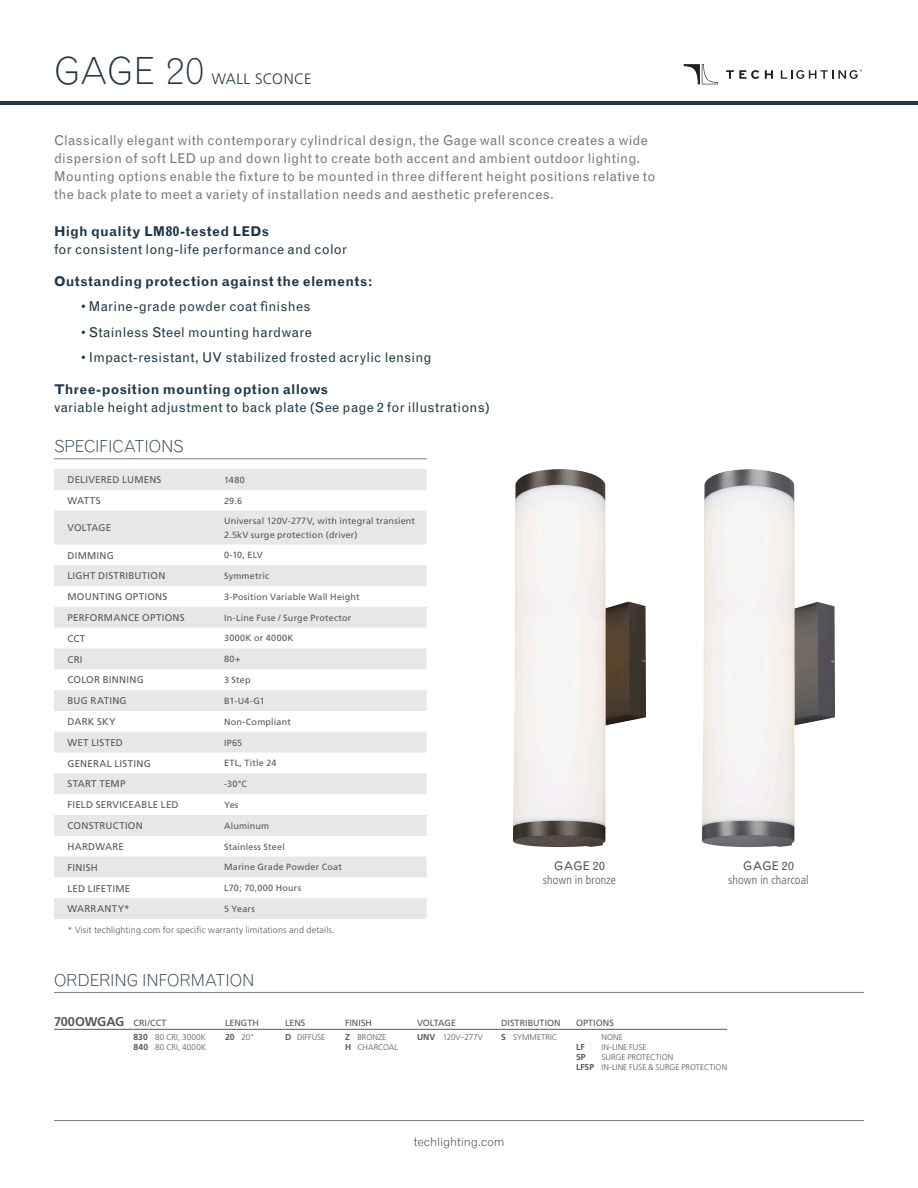
<style>
.page{position:relative;width:918px;height:1188px;background:#fff}
.page>*{position:absolute;margin:0;border:0;box-sizing:border-box;transform-origin:0 0}
.t1{font:300 37.5px "Grotesque";color:#203746}
.Spec_Header{font:300 16.5px "Grotesque";letter-spacing:-.015em;color:#203746}
.t2{font:300 15px "Frutiger";letter-spacing:.025em;color:#203746}
.t3{font:13.5px/18px "Grotesque";letter-spacing:.02em;color:#76787b}
.t4{font:13.5px/18px "Grotesque";letter-spacing:.02em;color:#203746}
.t5{font:700 13.5px "Grotesque";letter-spacing:.02em;color:#203746}
.Product_Options_Head{font:700 12.75px "Frutiger";letter-spacing:-.02em;color:#57585a}
.Product_Detail{font:300 condensed 12px "Frutiger";letter-spacing:.01em;color:#57585a}
.t6{font:300 12px "Grotesque";letter-spacing:-.01em;color:#231f20}
.Product{font:12px "Grotesque";letter-spacing:-.005em;color:#57585a}
.t7{font:9.75px "Frutiger";letter-spacing:.025em;color:#57585a}
.t8{font:9.75px "Frutiger";color:#57585a}
.Product_Options_Head-2{font:9px/13.5px "Frutiger";letter-spacing:.02em;color:#57585a}
.t9{font:300 9px "Frutiger";letter-spacing:.015em;color:#57585a}
.Product_Options_Head-3{font:9px "Frutiger";letter-spacing:.045em;color:#57585a}
.Product_Options_Head-4{font:9px "Frutiger";letter-spacing:-.02em;color:#57585a}
.Product_Options{font:700 8.7px "Frutiger";color:#57585a}
.Product_Options-2{font:300 8.25px "Frutiger";letter-spacing:.005em;color:#57585a}
.Product_Options-3{font:300 8.25px "Frutiger";letter-spacing:-.025em;color:#57585a}
.s1{font-weight:700}
.s2{font-weight:700;font-size:8.7px}
</style>
<div class="page">
<svg style="left:726px;top:70px;width:33px;height:9px"></svg>
<svg style="left:765px;top:70px;width:8px;height:9px"></svg>
<svg style="left:781px;top:70px;width:81px;height:9px"></svg>
<svg style="left:684px;top:64px;width:34px;height:20px"></svg>
<hr style="left:0;top:101px;width:918px;height:4px;background:#203746">
<hr style="left:54px;top:1120px;width:810px;height:1px;background:#808285">
<img style="left:702px;top:469px;width:133px;height:378px">
<img style="left:513px;top:469px;width:133px;height:378px">
<hr style="left:54px;top:992px;width:810px;height:1px;background:#808285">
<hr style="left:54px;top:1029px;width:80px;height:1px;background:#57585a">
<hr style="left:134px;top:1029px;width:91px;height:1px;background:#57585a">
<hr style="left:225px;top:1029px;width:60px;height:1px;background:#57585a">
<hr style="left:285px;top:1029px;width:60px;height:1px;background:#57585a">
<hr style="left:345px;top:1029px;width:72px;height:1px;background:#57585a">
<hr style="left:417px;top:1029px;width:84px;height:1px;background:#57585a">
<hr style="left:501px;top:1029px;width:75px;height:1px;background:#57585a">
<hr style="left:576px;top:1029px;width:151px;height:1px;background:#57585a">
<svg style="left:54px;top:469px;width:373px;height:450px;fill:#e6e7e9"></svg>
<hr style="left:54px;top:459px;width:373px;height:1px;background:#808285">
<p class="t1" style="left:54px;top:48px;width:151px">GAGE 20</p>
<p class="t2" style="left:212px;top:70px;width:101px">WALL SCONCE</p>
<p class="t3" style="left:54px;top:132px;width:603px">Classically elegant with contemporary cylindrical design, the Gage wall sconce creates a wide dispersion of soft LED up and down light to create both accent and ambient outdoor lighting.<br>Mounting options enable the fixture to be mounted in three different height positions relative to the back plate to meet a variety of installation needs and aesthetic preferences.</p>
<p class="t4" style="left:54px;top:223px;width:295px"><span class="s1">High quality LM80-tested LEDs<br></span>for consistent long-life performance and color</p>
<p class="t5" style="left:54px;top:273px;width:320px">Outstanding protection against the elements:</p>
<p class="t4" style="left:81px;top:298px;width:231px">• Marine-grade powder coat finishes</p>
<p class="t4" style="left:81px;top:323px;width:232px">• Stainless Steel mounting hardware</p>
<p class="t4" style="left:81px;top:349px;width:352px">• Impact-resistant, UV stabilized frosted acrylic lensing</p>
<p class="t4" style="left:54px;top:380px;width:438px"><span class="s1">Three-position mounting option allows<br></span>variable height adjustment to back plate (See page 2 for illustrations)</p>
<p class="Spec_Header" style="left:54px;top:436px;width:131px">SPECIFICATIONS</p>
<p class="t7" style="left:68px;top:474px;width:96px">DELIVERED LUMENS</p>
<p class="Product_Options_Head-2" style="left:224px;top:473px;width:22px">1480</p>
<p class="t7" style="left:68px;top:495px;width:35px">WATTS</p>
<p class="Product_Options_Head-2" style="left:224px;top:494px;width:20px">29.6</p>
<p class="t8" style="left:68px;top:522px;width:45px">VOLTAGE</p>
<p class="Product_Options_Head-2" style="left:224px;top:514px;width:193px">Universal 120V-277V, with integral transient<br>2.5kV surge protection (driver)</p>
<p class="t7" style="left:68px;top:549px;width:48px">DIMMING</p>
<p class="Product_Options_Head-2" style="left:224px;top:548px;width:40px">0-10, ELV</p>
<p class="t7" style="left:68px;top:570px;width:99px">LIGHT DISTRIBUTION</p>
<p class="Product_Options_Head-2" style="left:224px;top:569px;width:47px">Symmetric</p>
<p class="t7" style="left:68px;top:591px;width:101px">MOUNTING OPTIONS</p>
<p class="Product_Options_Head-2" style="left:224px;top:590px;width:137px">3-Position Variable Wall Height</p>
<p class="t7" style="left:68px;top:612px;width:119px">PERFORMANCE OPTIONS</p>
<p class="Product_Options_Head-2" style="left:224px;top:611px;width:129px">In-Line Fuse / Surge Protector</p>
<p class="t7" style="left:68px;top:633px;width:19px">CCT</p>
<p class="Product_Options_Head-3" style="left:224px;top:633px;width:71px">3000K or 4000K</p>
<p class="t7" style="left:68px;top:653px;width:17px">CRI</p>
<p class="Product_Options_Head-2" style="left:224px;top:652px;width:18px">80+</p>
<p class="t7" style="left:68px;top:674px;width:78px">COLOR BINNING</p>
<p class="Product_Options_Head-2" style="left:224px;top:673px;width:28px">3 Step</p>
<p class="t7" style="left:68px;top:695px;width:61px">BUG RATING</p>
<p class="Product_Options_Head-2" style="left:224px;top:694px;width:42px">B1-U4-G1</p>
<p class="t7" style="left:68px;top:716px;width:50px">DARK SKY</p>
<p class="Product_Options_Head-2" style="left:224px;top:715px;width:68px">Non-Compliant</p>
<p class="t7" style="left:68px;top:737px;width:57px">WET LISTED</p>
<p class="Product_Options_Head-2" style="left:224px;top:736px;width:20px">IP65</p>
<p class="t7" style="left:68px;top:758px;width:85px">GENERAL LISTING</p>
<p class="Product_Options_Head-2" style="left:224px;top:757px;width:54px">ETL, Title 24</p>
<p class="t7" style="left:68px;top:778px;width:60px">START TEMP</p>
<p class="Product_Options_Head-2" style="left:224px;top:777px;width:25px">-30°C</p>
<p class="t7" style="left:68px;top:799px;width:113px">FIELD SERVICEABLE LED</p>
<p class="Product_Options_Head-2" style="left:224px;top:798px;width:16px">Yes</p>
<p class="t7" style="left:68px;top:820px;width:77px">CONSTRUCTION</p>
<p class="Product_Options_Head-2" style="left:224px;top:819px;width:47px">Aluminum</p>
<p class="t7" style="left:68px;top:841px;width:58px">HARDWARE</p>
<p class="Product_Options_Head-2" style="left:224px;top:840px;width:62px">Stainless Steel</p>
<p class="t7" style="left:68px;top:862px;width:32px">FINISH</p>
<p class="Product_Options_Head-2" style="left:224px;top:861px;width:119px">Marine Grade Powder Coat</p>
<p class="t7" style="left:68px;top:882px;width:64px">LED LIFETIME</p>
<p class="Product_Options_Head-2" style="left:224px;top:881px;width:79px">L70; 70,000 Hours</p>
<p class="t7" style="left:68px;top:903px;width:64px">WARRANTY*</p>
<p class="Product_Options_Head-2" style="left:224px;top:902px;width:32px">5 Years</p>
<p class="t9" style="left:68px;top:924px;width:269px">* Visit techlighting.com for specific warranty limitations and details.</p>
<p class="Spec_Header" style="left:54px;top:970px;width:202px">ORDERING INFORMATION</p>
<p class="Product" style="left:554px;top:858px;width:52px">GAGE 20</p>
<p class="Product_Detail" style="left:543px;top:873px;width:75px">shown in bronze</p>
<p class="Product" style="left:743px;top:858px;width:52px">GAGE 20</p>
<p class="Product_Detail" style="left:728px;top:873px;width:82px">shown in charcoal</p>
<p class="Product_Options_Head" style="left:54px;top:1014px;width:72px">700OWGAG</p>
<p class="Product_Options_Head-2" style="left:134px;top:1016px;width:34px">CRI/CCT</p>
<p class="Product_Options_Head-2" style="left:225px;top:1016px;width:35px">LENGTH</p>
<p class="Product_Options_Head-2" style="left:285px;top:1016px;width:22px">LENS</p>
<p class="Product_Options_Head-2" style="left:345px;top:1016px;width:28px">FINISH</p>
<p class="Product_Options_Head-4" style="left:417px;top:1017px;width:41px">VOLTAGE</p>
<p class="Product_Options_Head-2" style="left:501px;top:1016px;width:61px">DISTRIBUTION</p>
<p class="Product_Options_Head-2" style="left:576px;top:1016px;width:39px">OPTIONS</p>
<p class="Product_Options-2" style="left:134px;top:1032px;width:74px"><span class="s2">830</span> 80 CRI, 3000K</p>
<p class="Product_Options-2" style="left:134px;top:1043px;width:74px"><span class="s2">840</span> 80 CRI, 4000K</p>
<p class="Product_Options-2" style="left:225px;top:1032px;width:31px"><span class="s2">20</span> 20"</p>
<p class="Product_Options-2" style="left:285px;top:1032px;width:42px"><span class="s2">D</span> DIFFUSE</p>
<p class="Product_Options-2" style="left:345px;top:1032px;width:43px"><span class="s2">Z</span> BRONZE</p>
<p class="Product_Options-2" style="left:345px;top:1043px;width:55px"><span class="s2">H</span> CHARCOAL</p>
<p class="Product_Options-3" style="left:417px;top:1032px;width:67px"><span class="s2">UNV</span> 120V–277V</p>
<p class="Product_Options-2" style="left:501px;top:1032px;width:58px"><span class="s2">S</span> SYMMETRIC</p>
<p class="Product_Options-2" style="left:602px;top:1032px;width:23px">NONE</p>
<p class="Product_Options" style="left:576px;top:1042px;width:10px">LF</p>
<p class="Product_Options-2" style="left:602px;top:1043px;width:47px">IN-LINE FUSE</p>
<p class="Product_Options" style="left:576px;top:1052px;width:11px">SP</p>
<p class="Product_Options-2" style="left:602px;top:1053px;width:73px">SURGE PROTECTION</p>
<p class="Product_Options-2" style="left:576px;top:1063px;width:153px"><span class="s2">LFSP</span> IN-LINE FUSE &amp; SURGE PROTECTION</p>
<p class="t6" style="left:414px;top:1134px;width:92px">techlighting.com</p>
</div>
